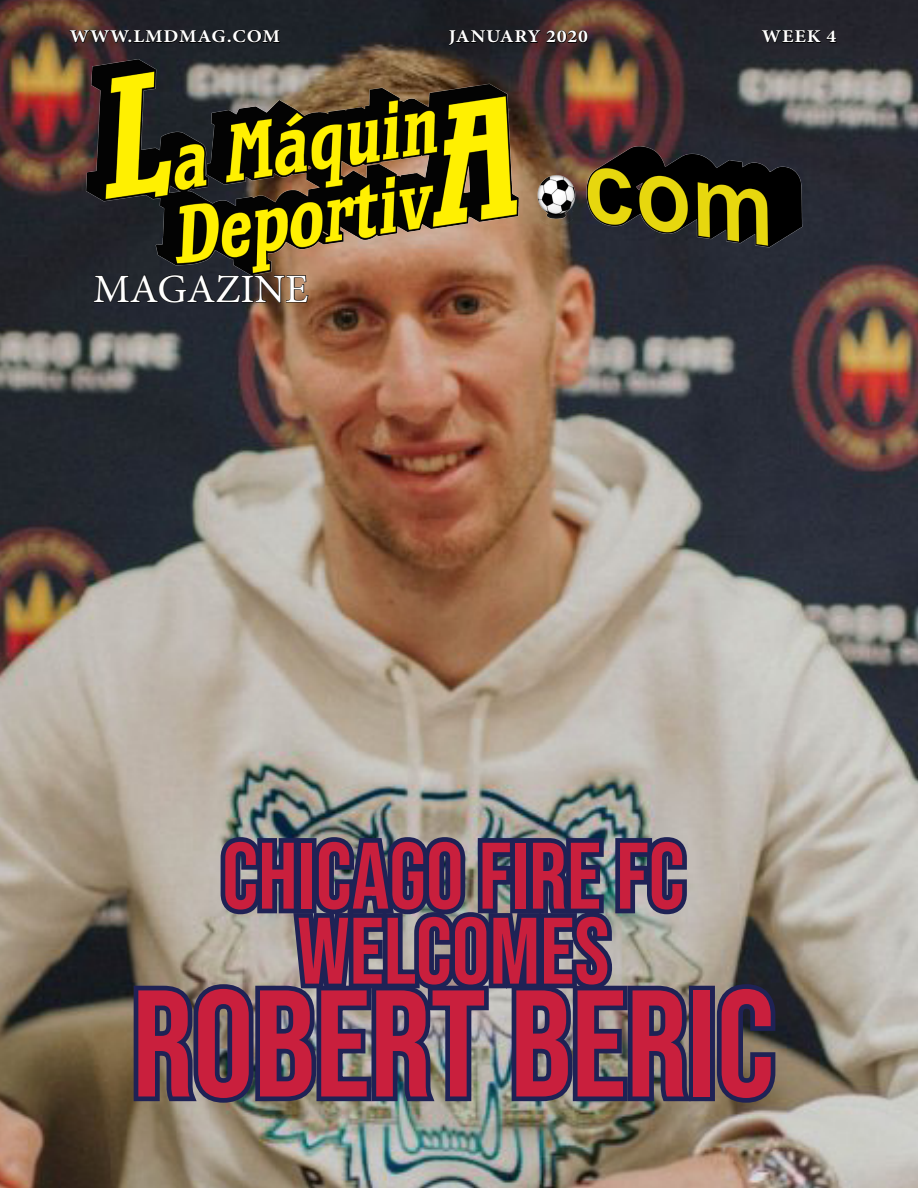
<style>
.page{position:relative;width:918px;height:1188px;background:#fff}
.page>*{position:absolute;margin:0;border:0;box-sizing:border-box;transform-origin:0 0}
.t1{font:151.5px "Bebas Neue";color:#c91f3d}
.t2{font:94.05px/75px "Bebas Neue";color:#c91f3d;text-align:center}
.t3{font:40.2px "Minion Pro";color:#fff}
.t4{font:700 18.15px "Minion Pro";letter-spacing:.04em;color:#fff;scale:1.09 1}
</style>
<div class="page">
<img style="left:0;top:0;width:918px;height:1188px">
<img style="left:129px;top:764px;width:569px;height:343px">
<div style="left:689px;top:986px;width:26px;height:115px;border:9px solid #1f2255"></div>
<svg style="left:712px;top:980px;width:68px;height:127px;background:#403d50"></svg>
<img style="left:66px;top:15px;width:762px;height:301px">
<svg style="left:93px;top:274px;width:216px;height:251px;background:#524c4c"></svg>
<svg style="left:70px;top:0;width:210px;height:43px;background:#252124"></svg>
<svg style="left:448px;top:30px;width:140px;height:16px;background:#21191b"></svg>
<svg style="left:762px;top:30px;width:75px;height:13px"></svg>
<p class="t4" style="left:70px;top:24px;width:194px">WWW.LMDMAG.COM</p>
<p class="t4" style="left:449px;top:24px;width:129px">JANUARY 2020</p>
<p class="t4" style="left:762px;top:24px;width:70px">WEEK 4</p>
<h3 class="t3" style="left:93px;top:262px;width:217px">MAGAZINE</h3>
<h2 class="t2" style="left:222px;top:838px;width:464px">CHICAGO FIRE FC<br>WELCOMES</h2>
<h1 class="t1" style="left:132px;top:958px;width:644px">ROBERT BERIC</h1>
</div>
